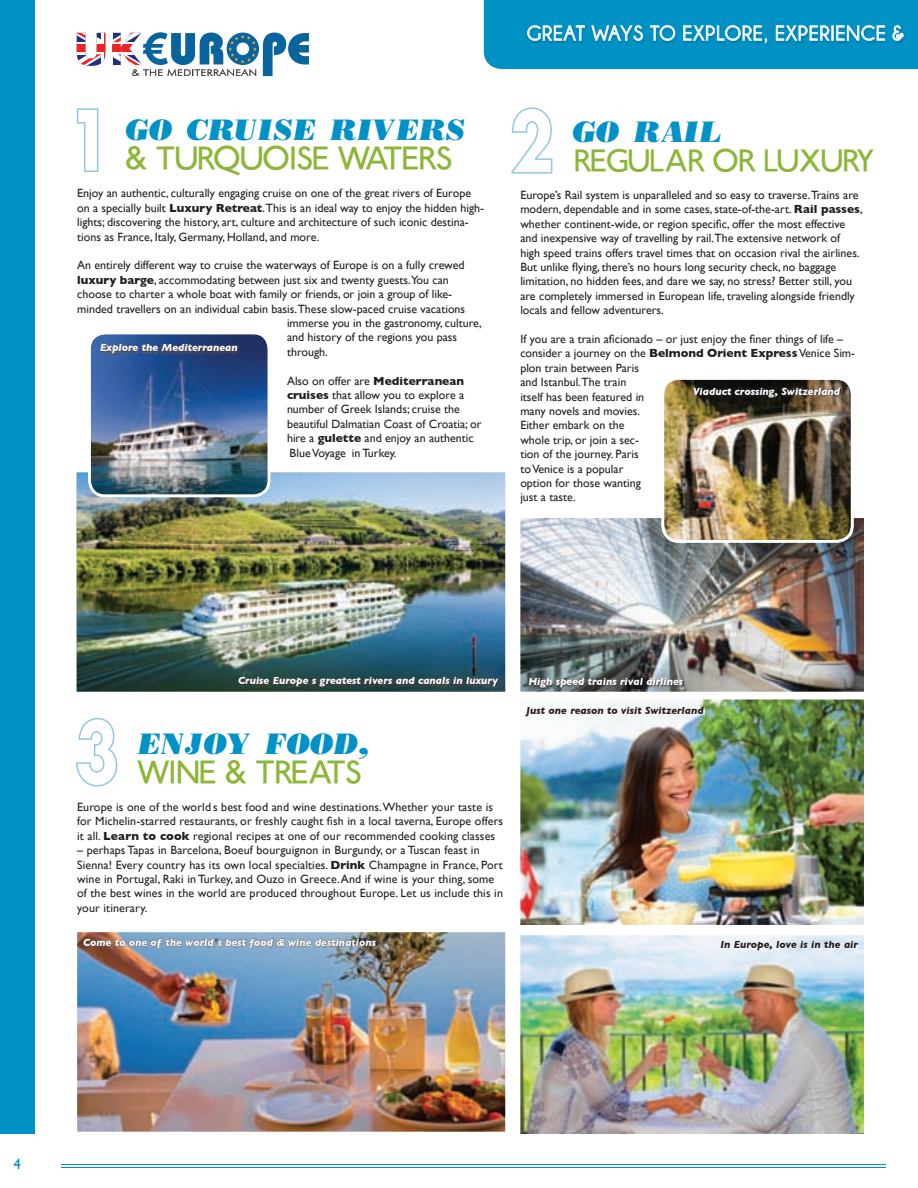
<style>
.page{position:relative;width:918px;height:1188px;background:#fff}
.page>*{position:absolute;margin:0;border:0;box-sizing:border-box;transform-origin:0 0}
.t1{font:36px "Ubahn";color:#8db638}
.t2{font:italic 900 34.5px "Boston";color:#0092c7}
.t3{font:34.5px "Ubahn";color:#8db638}
.t4{font:700 21px "Champagne&Limousines";letter-spacing:.04em;color:#fff}
.t5{font:15px "Gill Sans";color:#0092c7}
.t6{font:12px/14.4px "Gill Sans";color:#231f20}
.t7{font:italic 700 10.5px "Gill Sans";color:#fff}
.t8{font:italic 700 10.5px "Gill Sans";color:#231f20}
.s1{font-family:"Ubahn";font-weight:400}
.s2{font-weight:700}
</style>
<div class="page">
<svg style="left:77px;top:108px;width:21px;height:64px"></svg>
<svg style="left:76px;top:718px;width:41px;height:69px"></svg>
<svg style="left:511px;top:107px;width:41px;height:67px"></svg>
<img style="left:520px;top:518px;width:344px;height:174px">
<img style="left:520px;top:935px;width:344px;height:199px">
<img style="left:520px;top:699px;width:344px;height:226px">
<img style="left:77px;top:932px;width:428px;height:200px">
<hr style="left:62px;top:1167px;width:824px;height:1px;background:#0092c7">
<hr style="left:62px;top:1164px;width:824px;height:1px;background:#0092c7">
<div style="left:0;top:0;width:35px;height:1134px;background:#0092c5"></div>
<svg style="left:77px;top:32px;width:232px;height:44px"></svg>
<img style="left:77px;top:472px;width:428px;height:220px">
<svg style="left:484px;top:0;width:434px;height:69px;background:#0c96c5"></svg>
<img style="left:661px;top:379px;width:193px;height:164px">
<img style="left:694px;top:388px;width:147px;height:10px">
<img style="left:239px;top:677px;width:260px;height:10px">
<img style="left:529px;top:678px;width:155px;height:10px">
<img style="left:88px;top:334px;width:182px;height:163px">
<img style="left:101px;top:345px;width:137px;height:9px">
<img style="left:84px;top:939px;width:292px;height:9px">
<img style="left:526px;top:707px;width:178px;height:10px">
<img style="left:721px;top:941px;width:138px;height:10px">
<h3 class="t4" style="left:527px;top:22px;width:378px">GREAT WAYS TO EXPLORE<span class="s1">,</span> EXPERIENCE &amp;</h3>
<h2 class="t2" style="left:126px;top:109px;width:341px">GO CRUISE RIVERS</h2>
<h2 class="t2" style="left:573px;top:111px;width:150px">GO RAIL</h2>
<h1 class="t1" style="left:126px;top:141px;width:328px">&amp; TURQUOISE WATERS</h1>
<h2 class="t3" style="left:574px;top:144px;width:302px">REGULAR OR LUXURY</h2>
<p class="t6" style="left:77px;top:186px;width:408px">Enjoy an authentic, culturally engaging cruise on one of the great rivers of Europe on a specially built <span class="s2">Luxury Retreat</span>.This is an ideal way to enjoy the hidden high&shy;lights; discovering the history, art, culture and architecture of such iconic destina&shy;tions as France, Italy, Germany, Holland, and more.</p>
<p class="t6" style="left:77px;top:258px;width:389px">An entirely different way to cruise the waterways of Europe is on a fully crewed</p>
<p class="t6" style="left:77px;top:272px;width:373px"><span class="s2">luxury barge</span>, accommodating between just six and twenty guests.You can</p>
<p class="t6" style="left:77px;top:287px;width:377px">choose to charter a whole boat with family or friends, or join a group of like-</p>
<p class="t6" style="left:77px;top:301px;width:390px">minded travellers on an individual cabin basis.These slow-paced cruise vacations</p>
<p class="t6" style="left:287px;top:316px;width:196px">immerse you in the gastronomy, culture,</p>
<p class="t6" style="left:287px;top:330px;width:172px">and history of the regions you pass</p>
<p class="t6" style="left:287px;top:344px;width:42px">through.</p>
<p class="t6" style="left:287px;top:373px;width:196px">Also on offer are <span class="s2">Mediterranean cruises</span> that allow you to explore a number of Greek Islands; cruise the beautiful Dalmatian Coast of Croatia; or hire a <span class="s2">gulette</span> and enjoy an authentic<br>Ô Blue VoyageÕ in Turkey.</p>
<p class="t7" style="left:100px;top:342px;width:139px">Explore the Mediterranean</p>
<p class="t6" style="left:520px;top:188px;width:344px">Europe’s Rail system is unparalleled and so easy to traverse.Trains are modern, dependable and in some cases, state-of-the-art. <span class="s2">Rail passes</span>, whether continent-wide, or region specific, offer the most effective and inexpensive way of travelling by rail.The extensive network of high speed trains offers travel times that on occasion rival the airlines.<br>But unlike flying, there’s no hours long security check, no baggage limitation, no hidden fees, and dare we say, no stress? Better still, you are completely immersed in European life, traveling alongside friendly locals and fellow adventurers.</p>
<p class="t6" style="left:520px;top:332px;width:336px">If you are a train aficionado – or just enjoy the finer things of life – consider a journey on the <span class="s2">Belmond Orient Express</span> Venice Sim&shy;plon train between Paris<br>and Istanbul.The train<br>itself has been featured in<br>many novels and movies.<br>Either embark on the<br>whole trip, or join a sec-<br>tion of the journey. Paris<br>to Venice is a popular<br>option for those wanting<br>just a taste.</p>
<p class="t7" style="left:693px;top:385px;width:149px">Viaduct crossing, Switzerland</p>
<p class="t7" style="left:238px;top:675px;width:261px">Cruise EuropeÕ s greatest rivers and canals in luxury</p>
<p class="t7" style="left:528px;top:676px;width:156px">High speed trains rival airlines</p>
<h2 class="t2" style="left:138px;top:723px;width:232px">ENJOY FOOD,</h2>
<h1 class="t1" style="left:138px;top:755px;width:225px">WINE &amp; TREATS</h1>
<p class="t6" style="left:77px;top:800px;width:428px">Europe is one of the worldÕ s best food and wine destinations. Whether your taste is for Michelin-starred restaurants, or freshly caught fish in a local taverna, Europe offers it all. <span class="s2">Learn to cook</span> regional recipes at one of our recommended cooking classes Ð perhaps Tapas in Barcelona, Boeuf bourguignon in Burgundy, or a Tuscan feast in Sienna! Every country has its own local specialties. <span class="s2">Drink</span> Champagne in France, Port wine in Portugal, Raki in Turkey, and Ouzo in Greece. And if wine is your thing, some of the best wines in the world are produced throughout Europe. Let us include this in your itinerary.</p>
<p class="t7" style="left:83px;top:936px;width:295px">Come to one of the worldÕ s best food &amp; wine destinations</p>
<p class="t8" style="left:526px;top:705px;width:179px">Just one reason to visit Switzerland</p>
<p class="t8" style="left:720px;top:939px;width:139px">In Europe, love is in the air</p>
<p class="t5" style="left:14px;top:1155px;width:9px">4</p>
</div>
